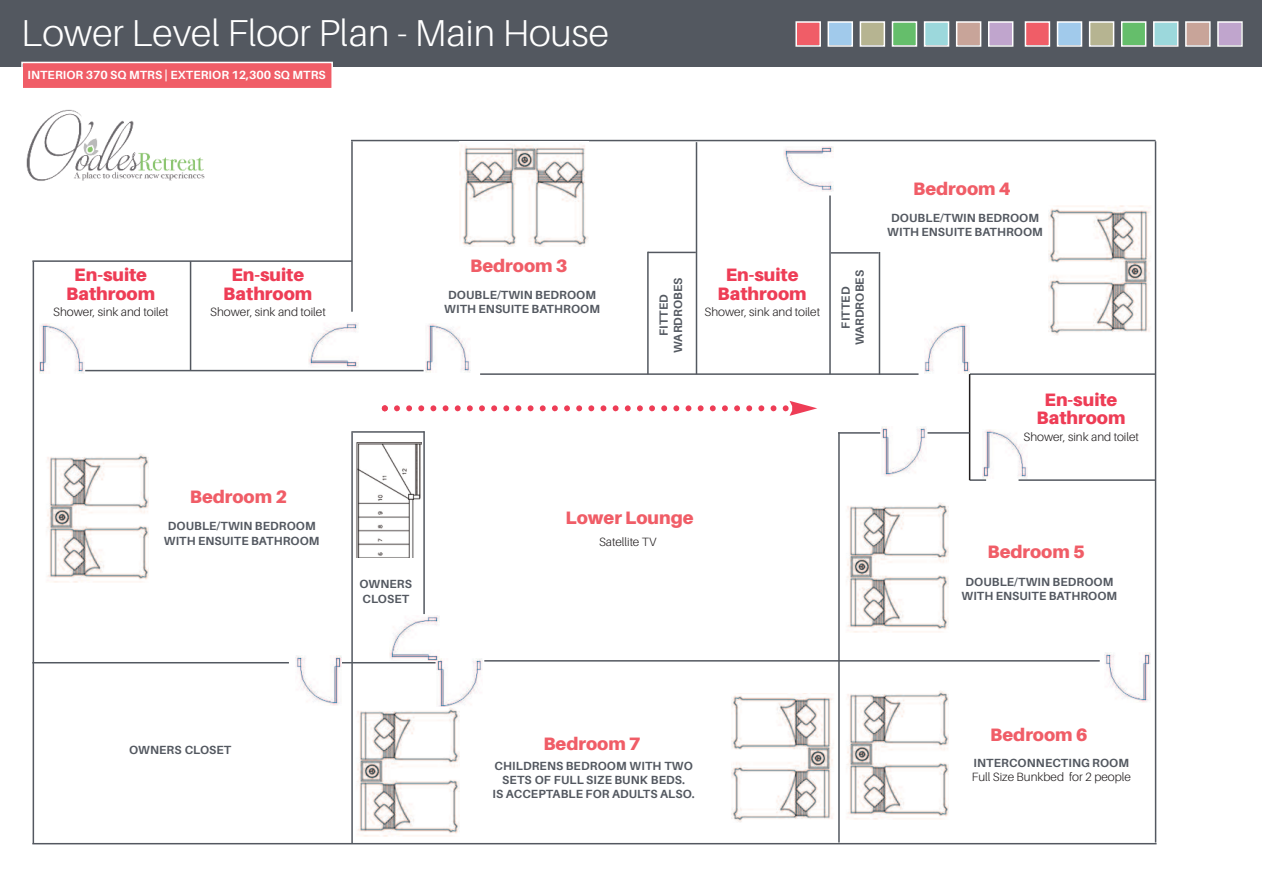
<style>
.page{position:relative;width:1263px;height:893px;background:#fff}
.page>*{position:absolute;margin:0;border:0;box-sizing:border-box;transform-origin:0 0}
.t1{font:300 37.5px "Aileron";color:#fff}
.t2{font:900 18px/18.6px "Aileron";color:#ee3d56;text-align:center}
.t3{font:900 18px "Aileron";color:#f05d67}
.t4{font:300 12px "Aileron";color:#231f20}
.t5{font:700 11.85px/14.2px "Aileron";letter-spacing:.01em;color:#535860;text-align:center}
.t6{font:700 11.85px "Aileron";letter-spacing:.01em;color:#fff}
</style>
<div class="page">
<div style="left:0;top:0;width:1262px;height:67px;background:#535860"></div>
<hr style="left:32px;top:662px;width:257px;height:1px;background:#535860">
<hr style="left:32px;top:843px;width:1124px;height:1px;background:#535860">
<hr style="left:85px;top:370px;width:339px;height:1px;background:#535860">
<hr style="left:32px;top:260px;width:320px;height:2px;background:#535860">
<hr style="left:484px;top:660px;width:616px;height:2px;background:#535860">
<hr style="left:340px;top:662px;width:96px;height:1px;background:#535860">
<hr style="left:351px;top:431px;width:73px;height:2px;background:#535860">
<hr style="left:480px;top:373px;width:438px;height:2px;background:#535860">
<hr style="left:970px;top:373px;width:185px;height:2px;background:#535860">
<hr style="left:838px;top:432px;width:42px;height:2px;background:#535860">
<hr style="left:1018px;top:479px;width:137px;height:2px;background:#535860">
<svg style="left:970px;top:479px;width:16px;height:2px"></svg>
<hr style="left:351px;top:432px;width:2px;height:412px;background:#535860">
<hr style="left:838px;top:432px;width:2px;height:410px;background:#535860">
<hr style="left:423px;top:431px;width:2px;height:183px;background:#535860">
<hr style="left:33px;top:262px;width:1px;height:582px;background:#535860">
<hr style="left:351px;top:141px;width:2px;height:171px;background:#535860">
<hr style="left:696px;top:142px;width:1px;height:232px;background:#535860">
<hr style="left:829px;top:195px;width:2px;height:179px;background:#535860">
<hr style="left:647px;top:252px;width:2px;height:122px;background:#535860">
<hr style="left:969px;top:374px;width:1px;height:106px;background:#231f20">
<hr style="left:1155px;top:141px;width:1px;height:701px;background:#535860">
<div style="left:797px;top:23px;width:22px;height:22px;background:#f05d67"></div>
<div style="left:795px;top:21px;width:26px;height:26px;border:2px solid #fff"></div>
<div style="left:829px;top:23px;width:22px;height:22px;background:#a1caeb"></div>
<div style="left:827px;top:21px;width:26px;height:26px;border:2px solid #fff"></div>
<div style="left:861px;top:23px;width:23px;height:22px;background:#b6b491"></div>
<div style="left:860px;top:21px;width:25px;height:26px;border:2px solid #fff"></div>
<div style="left:893px;top:23px;width:23px;height:22px;background:#65be6b"></div>
<div style="left:892px;top:21px;width:25px;height:26px;border:2px solid #fff"></div>
<div style="left:925px;top:23px;width:23px;height:22px;background:#9cd8dc"></div>
<div style="left:924px;top:21px;width:25px;height:26px;border:2px solid #fff"></div>
<div style="left:957px;top:23px;width:23px;height:22px;background:#c8a499"></div>
<div style="left:956px;top:21px;width:25px;height:26px;border:2px solid #fff"></div>
<div style="left:989px;top:23px;width:23px;height:22px;background:#c0a5cd"></div>
<div style="left:988px;top:21px;width:25px;height:26px;border:2px solid #fff"></div>
<div style="left:1026px;top:23px;width:23px;height:22px;background:#f05d67"></div>
<div style="left:1025px;top:21px;width:25px;height:26px;border:2px solid #fff"></div>
<div style="left:1058px;top:23px;width:23px;height:22px;background:#a1caeb"></div>
<div style="left:1057px;top:21px;width:25px;height:26px;border:2px solid #fff"></div>
<div style="left:1090px;top:23px;width:23px;height:22px;background:#b6b491"></div>
<div style="left:1089px;top:21px;width:25px;height:26px;border:2px solid #fff"></div>
<div style="left:1122px;top:23px;width:23px;height:22px;background:#65be6b"></div>
<div style="left:1121px;top:21px;width:25px;height:26px;border:2px solid #fff"></div>
<div style="left:1154px;top:23px;width:23px;height:22px;background:#9cd8dc"></div>
<div style="left:1153px;top:21px;width:25px;height:26px;border:2px solid #fff"></div>
<div style="left:1187px;top:23px;width:22px;height:22px;background:#c8a499"></div>
<div style="left:1185px;top:21px;width:25px;height:26px;border:2px solid #fff"></div>
<div style="left:1219px;top:23px;width:22px;height:22px;background:#c0a5cd"></div>
<div style="left:1217px;top:21px;width:26px;height:26px;border:2px solid #fff"></div>
<hr style="left:190px;top:261px;width:1px;height:110px;background:#535860">
<hr style="left:648px;top:252px;width:48px;height:1px;background:#535860">
<hr style="left:879px;top:252px;width:1px;height:122px;background:#535860">
<hr style="left:831px;top:252px;width:48px;height:2px;background:#535860">
<hr style="left:927px;top:432px;width:43px;height:2px;background:#535860">
<img style="left:356px;top:443px;width:65px;height:115px">
<img style="left:39px;top:324px;width:46px;height:49px">
<img style="left:924px;top:324px;width:45px;height:49px">
<img style="left:426px;top:323px;width:45px;height:50px">
<img style="left:983px;top:429px;width:45px;height:50px">
<img style="left:309px;top:322px;width:49px;height:45px">
<img style="left:783px;top:146px;width:50px;height:45px">
<img style="left:296px;top:655px;width:45px;height:50px">
<img style="left:1105px;top:653px;width:45px;height:49px">
<img style="left:437px;top:659px;width:45px;height:48px">
<img style="left:881px;top:427px;width:46px;height:49px">
<img style="left:390px;top:616px;width:49px;height:45px">
<svg style="left:382px;top:401px;width:435px;height:15px"></svg>
<div style="left:23px;top:63px;width:308px;height:25px;background:#f05d67"></div>
<div style="left:21px;top:62px;width:312px;height:27px;border:2px solid #fff"></div>
<hr style="left:351px;top:140px;width:804px;height:1px;background:#535860">
<img style="left:47px;top:453px;width:102px;height:130px">
<img style="left:847px;top:503px;width:102px;height:129px">
<img style="left:847px;top:690px;width:102px;height:129px">
<img style="left:357px;top:707px;width:102px;height:130px">
<img style="left:459px;top:145px;width:129px;height:102px">
<img style="left:1049px;top:206px;width:101px;height:129px">
<img style="left:732px;top:693px;width:101px;height:129px">
<img style="left:26px;top:109px;width:179px;height:72px">
<h1 class="t1" style="left:21px;top:11px;width:589px">Lower Level Floor Plan - Main House</h1>
<p class="t6" style="left:27px;top:68px;width:300px">INTERIOR 370 SQ MTRS | EXTERIOR 12,300 SQ MTRS</p>
<h2 class="t2" style="left:66px;top:266px;width:90px">En-suite<br>Bathroom</h2>
<p class="t4" style="left:53px;top:305px;width:117px">Shower, sink and toilet</p>
<h2 class="t2" style="left:223px;top:266px;width:90px">En-suite<br>Bathroom</h2>
<p class="t4" style="left:210px;top:305px;width:117px">Shower, sink and toilet</p>
<h2 class="t3" style="left:190px;top:487px;width:99px">Bedroom 2</h2>
<p class="t5" style="left:164px;top:519px;width:157px">DOUBLE/TWIN BEDROOM<br>WITH ENSUITE BATHROOM</p>
<p class="t5" style="left:360px;top:577px;width:54px;text-align:left">OWNERS<br>CLOSET</p>
<h2 class="t3" style="left:470px;top:255px;width:99px">Bedroom 3</h2>
<p class="t5" style="left:444px;top:288px;width:157px">DOUBLE/TWIN BEDROOM<br>WITH ENSUITE BATHROOM</p>
<h2 class="t2" style="left:718px;top:266px;width:90px">En-suite<br>Bathroom</h2>
<p class="t4" style="left:704px;top:305px;width:117px">Shower, sink and toilet</p>
<p class="t5" style="left:657px;top:353px;width:77px;rotate:-90deg">FITTED<br>WARDROBES</p>
<p class="t5" style="left:838px;top:345px;width:77px;rotate:-90deg">FITTED<br>WARDROBES</p>
<h2 class="t3" style="left:913px;top:178px;width:99px">Bedroom 4</h2>
<p class="t5" style="left:887px;top:210px;width:157px">DOUBLE/TWIN BEDROOM<br>WITH ENSUITE BATHROOM</p>
<h2 class="t2" style="left:1036px;top:390px;width:90px">En-suite<br>Bathroom</h2>
<p class="t4" style="left:1023px;top:430px;width:117px">Shower, sink and toilet</p>
<h2 class="t3" style="left:565px;top:507px;width:130px">Lower Lounge</h2>
<p class="t4" style="left:599px;top:535px;width:59px">Satellite TV</p>
<h2 class="t3" style="left:987px;top:542px;width:99px">Bedroom 5</h2>
<p class="t5" style="left:961px;top:574px;width:157px">DOUBLE/TWIN BEDROOM<br>WITH ENSUITE BATHROOM</p>
<p class="t5" style="left:129px;top:743px;width:104px">OWNERS CLOSET</p>
<h2 class="t3" style="left:543px;top:733px;width:99px">Bedroom 7</h2>
<p class="t5" style="left:493px;top:759px;width:204px">CHILDRENS BEDROOM WITH TWO<br>SETS OF FULL SIZE BUNK BEDS.<br>IS ACCEPTABLE FOR ADULTS ALSO.</p>
<h2 class="t3" style="left:990px;top:724px;width:99px">Bedroom 6</h2>
<p class="t5" style="left:973px;top:756px;width:157px">INTERCONNECTING ROOM</p>
<p class="t4" style="left:972px;top:770px;width:161px">Full Size Bunkbed for 2 people</p>
</div>
